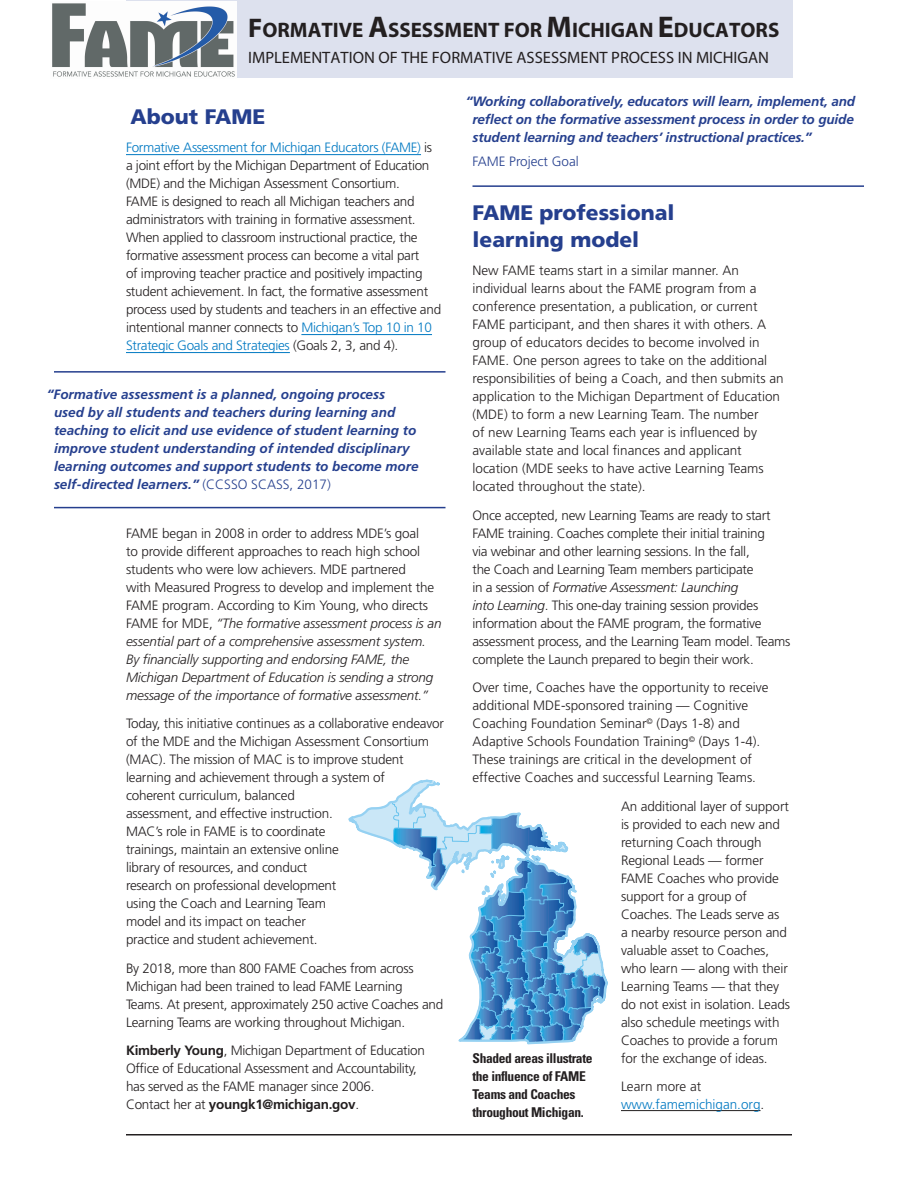
<style>
.page{position:relative;width:918px;height:1188px;background:#fff}
.page>*{position:absolute;margin:0;border:0;box-sizing:border-box;transform-origin:0 0}
.t1{font:700 21px "Myriad Pro";color:#231f20}
.t2{font:900 21px/27px "Frutiger LT Std";color:#253f8e}
.t3{font:16.5px "Myriad Pro";color:#231f20}
.t4{font:300 13.5px/18px "Frutiger LT Std";letter-spacing:-.015em;color:#231f20}
.t5{font:italic 700 13.5px/18px "Frutiger LT Std";color:#253f8e}
.t6{font:700 condensed 13.5px/18px "Univers LT Std";letter-spacing:-.025em;color:#231f20}
.t7{font:300 13.5px/18px "Frutiger LT Std";color:#0079c2}
.t8{font:300 13.5px "Frutiger LT Std";color:#253f8e}
.s1{font-size:27px}
.s2{font-size:30px}
.s3{color:#0079c2}
.s4{font-weight:300;font-style:normal}
.s5{font-style:italic}
.s6{font-weight:700}
.s7{color:#231f20}
</style>
<div class="page">
<div style="left:126px;top:0;width:666px;height:78px;background:#dde1ee"></div>
<hr style="left:126px;top:1134px;width:666px;height:2px;background:#231f20">
<hr style="left:621px;top:1110px;width:140px;height:1px;background:#231f20">
<hr style="left:54px;top:371px;width:392px;height:2px;background:#253f8e">
<hr style="left:54px;top:507px;width:392px;height:1px;background:#253f8e">
<svg style="left:348px;top:779px;width:260px;height:266px"></svg>
<hr style="left:472px;top:185px;width:392px;height:2px;background:#253f8e">
<hr style="left:126px;top:154px;width:295px;height:1px;background:#0079c2">
<hr style="left:301px;top:334px;width:131px;height:1px;background:#0079c2">
<img style="left:52px;top:1px;width:184px;height:77px">
<hr style="left:126px;top:352px;width:164px;height:1px;background:#0079c2">
<h1 class="t1" style="left:248px;top:16px;width:533px"><span class="s1">F</span>ORMATIVE <span class="s2">A</span>SSESSMENT FOR <span class="s2">M</span>ICHIGAN <span class="s2">E</span>DUCATORS</h1>
<p class="t3" style="left:248px;top:47px;width:522px">IMPLEMENTATION OF THE FORMATIVE ASSESSMENT PROCESS IN MICHIGAN</p>
<h1 class="t2" style="left:131px;top:103px;width:136px">About FAME</h1>
<p class="t4" style="left:126px;top:139px;width:317px"><span class="s3">Formative Assessment for Michigan Educators (FAME)</span> is a joint effort by the Michigan Department of Education (MDE) and the Michigan Assessment Consortium.<br>FAME is designed to reach all Michigan teachers and administrators with training in formative assessment.<br>When applied to classroom instructional practice, the formative assessment process can become a vital part<br>of improving teacher practice and positively impacting student achievement. In fact, the formative assessment process used by students and teachers in an effective and intentional manner connects to <span class="s3">Michigan’s Top 10 in 10<br>Strategic Goals and Strategies</span> (Goals 2, 3, and 4).</p>
<p class="t5" style="left:54px;top:385px;width:366px;text-indent:-7px">“Formative assessment is a planned, ongoing process used by all students and teachers during learning and teaching to elicit and use evidence of student learning to improve student understanding of intended disciplinary learning outcomes and support students to become more self-directed learners.” <span class="s4">(CCSSO SCASS, 2017)</span></p>
<p class="t4" style="left:126px;top:524px;width:317px">FAME began in 2008 in order to address MDE’s goal<br>to provide different approaches to reach high school students who were low achievers. MDE partnered<br>with Measured Progress to develop and implement the FAME program. According to Kim Young, who directs FAME for MDE, <span class="s5">“The formative assessment process is an essential part of a comprehensive assessment system.<br>By financially supporting and endorsing FAME, the Michigan Department of Education is sending a strong message of the importance of formative assessment.”</span></p>
<p class="t4" style="left:126px;top:715px;width:320px">Today, this initiative continues as a collaborative endeavor of the MDE and the Michigan Assessment Consortium (MAC). The mission of MAC is to improve student learning and achievement through a system of<br>coherent curriculum, balanced<br>assessment, and effective instruction.<br>MAC’s role in FAME is to coordinate<br>trainings, maintain an extensive online<br>library of resources, and conduct<br>research on professional development<br>using the Coach and Learning Team<br>model and its impact on teacher<br>practice and student achievement.</p>
<p class="t4" style="left:126px;top:959px;width:319px">By 2018, more than 800 FAME Coaches from across Michigan had been trained to lead FAME Learning Teams. At present, approximately 250 active Coaches and Learning Teams are working throughout Michigan.</p>
<p class="t4" style="left:126px;top:1042px;width:300px"><span class="s6">Kimberly Young</span>, Michigan Department of Education Office of Educational Assessment and Accountability, has served as the FAME manager since 2006.<br>Contact her at <span class="s6">youngk1@michigan.gov</span>.</p>
<p class="t5" style="left:472px;top:93px;width:384px;text-align:justify;text-indent:-7px">“Working collaboratively, educators will learn, implement, and reflect on the formative assessment process in order to guide student learning and teachers’ instructional practices.”</p>
<p class="t8" style="left:472px;top:154px;width:108px">FAME Project Goal</p>
<h1 class="t2" style="left:472px;top:199px;width:204px">FAME professional learning model</h1>
<p class="t4" style="left:472px;top:262px;width:313px">New FAME teams start in a similar manner. An individual learns about the FAME program from a conference presentation, a publication, or current FAME participant, and then shares it with others. A group of educators decides to become involved in FAME. One person agrees to take on the additional responsibilities of being a Coach, and then submits an application to the Michigan Department of Education (MDE) to form a new Learning Team. The number<br>of new Learning Teams each year is influenced by available state and local finances and applicant location (MDE seeks to have active Learning Teams located throughout the state).</p>
<p class="t4" style="left:472px;top:506px;width:319px">Once accepted, new Learning Teams are ready to start FAME training. Coaches complete their initial training<br>via webinar and other learning sessions. In the fall,<br>the Coach and Learning Team members participate<br>in a session of <span class="s5">Formative Assessment: Launching<br>into Learning</span>. This one-day training session provides information about the FAME program, the formative assessment process, and the Learning Team model. Teams complete the Launch prepared to begin their work.</p>
<p class="t4" style="left:472px;top:679px;width:298px">Over time, Coaches have the opportunity to receive additional MDE-sponsored training — Cognitive Coaching Foundation Seminar<sup>©</sup> (Days 1-8) and Adaptive Schools Foundation Training<sup>©</sup> (Days 1-4).<br>These trainings are critical in the development of effective Coaches and successful Learning Teams.</p>
<p class="t4" style="left:621px;top:797px;width:171px">An additional layer of support is provided to each new and returning Coach through<br>Regional Leads — former<br>FAME Coaches who provide support for a group of<br>Coaches. The Leads serve as<br>a nearby resource person and valuable asset to Coaches, who learn — along with their<br>Learning Teams — that they do not exist in isolation. Leads also schedule meetings with<br>Coaches to provide a forum for the exchange of ideas.</p>
<p class="t7" style="left:621px;top:1078px;width:145px"><span class="s7">Learn more at </span>www.famemichigan.org<span class="s7">.</span></p>
<p class="t6" style="left:472px;top:1049px;width:122px">Shaded areas illustrate the influence of FAME<br>Teams and Coaches throughout Michigan.</p>
</div>
